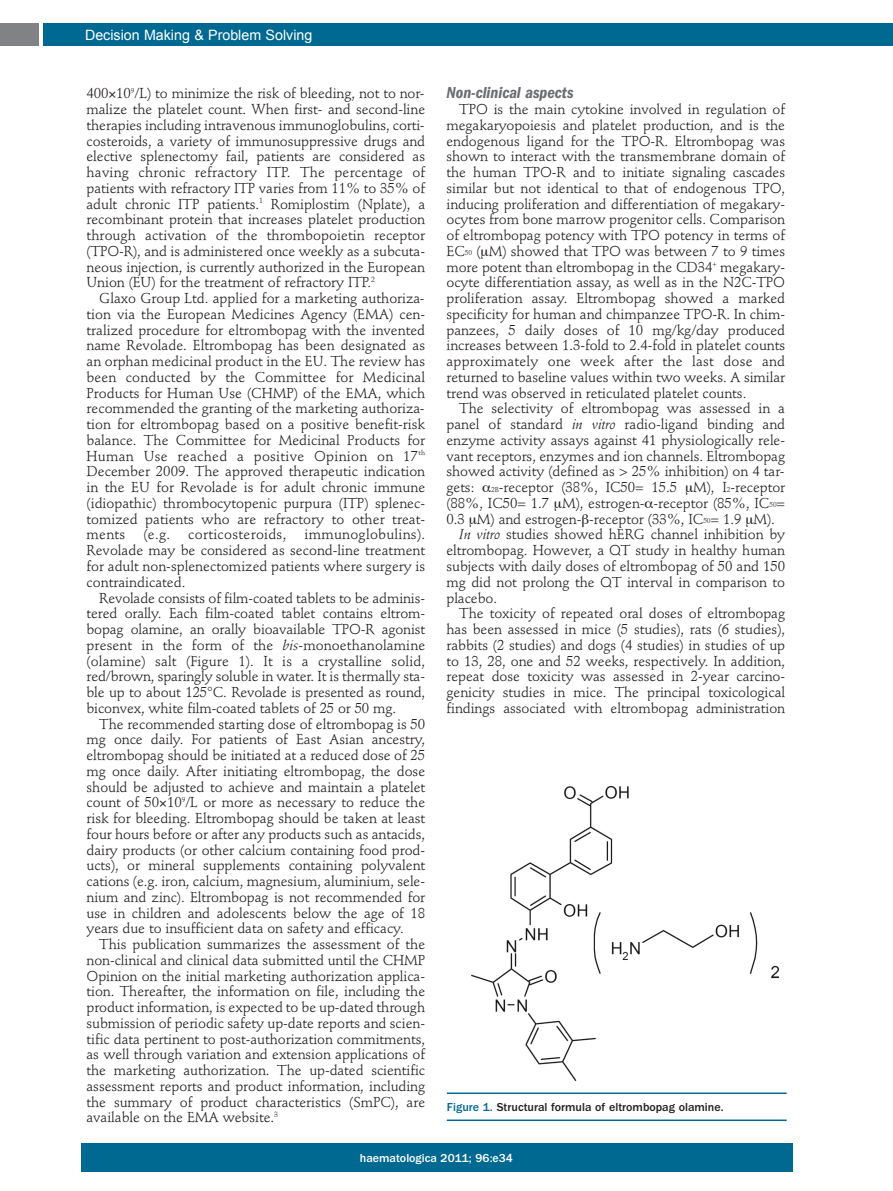
<style>
.page{position:relative;width:893px;height:1191px;background:#fff}
.page>*{position:absolute;margin:0;border:0;box-sizing:border-box;transform-origin:0 0}
.t1{font:italic 600 condensed 16.5px "Franklin Gothic";color:#6c6d70}
.t2{font:14.25px/15.8px "Stempel Schneidler";letter-spacing:-.005em;color:#231f20;text-align:justify}
.t3{font:14.25px "Arial";color:#fff}
.t4{font:14.25px "Stempel Schneidler";letter-spacing:.02em;color:#231f20}
.t5{font:500 12px "Franklin Gothic";color:#231f20}
.t6{font:500 12px "Franklin Gothic";color:#fff}
.s1{font-style:italic}
.s2{font-size:7.2px}
.s3{color:#006991}
</style>
<div class="page">
<div style="left:43px;top:23px;width:850px;height:22px;background:#006991"></div>
<div style="left:0;top:23px;width:39px;height:22px;background:#808285"></div>
<div style="left:80px;top:1143px;width:713px;height:28px;background:#006991"></div>
<img style="left:471px;top:786px;width:309px;height:295px">
<hr style="left:447px;top:1092px;width:340px;height:2px;background:#006991">
<hr style="left:447px;top:1119px;width:340px;height:2px;background:#006991">
<p class="t3" style="left:85px;top:27px;width:229px">Decision Making &amp; Problem Solving</p>
<p class="t2" style="left:87px;top:87px;width:340px">400 10<sup>9</sup>/L) to minimize the risk of bleeding, not to nor&shy;malize the platelet count. When first- and second-line therapies including intravenous immunoglobulins, corti&shy;costeroids, a variety of immunosuppressive drugs and elective splenectomy fail, patients are considered as having chronic refractory ITP. The percentage of patients with refractory ITP varies from 11% to 35% of adult chronic ITP patients.<sup>1</sup> Romiplostim (Nplate), a recombinant protein that increases platelet production through activation of the thrombopoietin receptor (TPO-R), and is administered once weekly as a subcuta&shy;neous injection, is currently authorized in the European Union (EU) for the treatment of refractory ITP.<sup>2</sup></p>
<p class="t2" style="left:87px;top:292px;width:340px;text-indent:13px">Glaxo Group Ltd. applied for a marketing authoriza&shy;tion via the European Medicines Agency (EMA) cen&shy;tralized procedure for eltrombopag with the invented name Revolade. Eltrombopag has been designated as an orphan medicinal product in the EU. The review has been conducted by the Committee for Medicinal Products for Human Use (CHMP) of the EMA, which recommended the granting of the marketing authoriza&shy;tion for eltrombopag based on a positive benefit-risk balance. The Committee for Medicinal Products for Human Use reached a positive Opinion on 17<sup>th </sup>December 2009. The approved therapeutic indication in the EU for Revolade is for adult chronic immune (idiopathic) thrombocytopenic purpura (ITP) splenec&shy;tomized patients who are refractory to other treat&shy;ments</p>
<p class="t2" style="left:87px;top:528px;width:340px;text-indent:218px">immunoglobulins).<br>Revolade may be considered as second-line treatment for adult non-splenectomized patients where surgery is contraindicated.</p>
<p class="t2" style="left:87px;top:591px;width:340px;text-indent:13px">Revolade consists of film-coated tablets to be adminis&shy;tered orally. Each film-coated tablet contains eltrom&shy;bopag olamine, an orally bioavailable TPO-R agonist present in the form of the <span class="s1">bis</span>-monoethanolamine (olamine) salt (Figure 1). It is a crystalline solid, red/brown, sparingly soluble in water. It is thermally sta&shy;ble up to about 125°C. Revolade is presented as round, biconvex, white film-coated tablets of 25 or 50 mg.</p>
<p class="t2" style="left:87px;top:717px;width:340px;text-indent:13px">The recommended starting dose of eltrombopag is 50 mg once daily. For patients of East Asian ancestry, eltrombopag should be initiated at a reduced dose of 25 mg once daily. After initiating eltrombopag, the dose should be adjusted to achieve and maintain a platelet count of 50 10<sup>9</sup>/L or more as necessary to reduce the risk for bleeding. Eltrombopag should be taken at least four hours before or after any products such as antacids, dairy products (or other calcium containing food prod&shy;ucts), or mineral supplements containing polyvalent cations (e.g. iron, calcium, magnesium, aluminium, sele&shy;nium and zinc). Eltrombopag is not recommended for use in children and adolescents below the age of 18 years due to insufficient data on safety and efficacy.</p>
<p class="t2" style="left:87px;top:937px;width:340px;text-indent:13px">This publication summarizes the assessment of the non-clinical and clinical data submitted until the CHMP Opinion on the initial marketing authorization applica&shy;tion. Thereafter, the information on file, including the product information, is expected to be up-dated through submission of periodic safety up-date reports and scien&shy;tific data pertinent to post-authorization commitments, as well through variation and extension applications of the marketing authorization. The up-dated scientific assessment reports and product information, including the summary of product characteristics (SmPC), are available on the EMA website.<sup>3</sup></p>
<p class="t2" style="left:143px;top:528px;width:28px">(e.g.</p>
<p class="t4" style="left:188px;top:529px;width:100px">corticosteroids,</p>
<p class="t1" style="left:446px;top:87px;width:128px">Non-clinical aspects</p>
<p class="t2" style="left:446px;top:103px;width:340px;text-indent:13px">TPO is the main cytokine involved in regulation of megakaryopoiesis and platelet production, and is the endogenous ligand for the TPO-R. Eltrombopag was shown to interact with the transmembrane domain of the human TPO-R and to initiate signaling cascades similar but not identical to that of endogenous TPO, inducing proliferation and differentiation of megakary&shy;ocytes from bone marrow progenitor cells. Comparison of eltrombopag potency with TPO potency in terms of EC<span class="s2">50</span> ( M) showed that TPO was between 7 to 9 times more potent than eltrombopag in the CD34<sup>+</sup> megakary&shy;ocyte differentiation assay, as well as in the N2C-TPO proliferation assay. Eltrombopag showed a marked specificity for human and chimpanzee TPO-R. In chim&shy;panzees, 5 daily doses of 10 mg/kg/day produced increases between 1.3-fold to 2.4-fold in platelet counts approximately one week after the last dose and returned to baseline values within two weeks. A similar trend was observed in reticulated platelet counts.</p>
<p class="t2" style="left:459px;top:402px;width:327px">The selectivity of eltrombopag was assessed in a</p>
<p class="t2" style="left:446px;top:418px;width:340px">panel of standard <span class="s1">in vitro</span> radio-ligand binding and</p>
<p class="t2" style="left:446px;top:433px;width:340px">enzyme activity assays against 41 physiologically rele-</p>
<p class="t2" style="left:446px;top:449px;width:340px">vant receptors, enzymes and ion channels. Eltrombopag</p>
<p class="t2" style="left:446px;top:465px;width:340px">showed activity (defined as &gt; 25% inhibition) on 4 tar-</p>
<p class="t2" style="left:446px;top:481px;width:340px">gets: <span class="s2">2B</span>-receptor (38%, IC50= 15.5 M), I<span class="s2">2</span>-receptor</p>
<p class="t2" style="left:446px;top:496px;width:340px">(88%, IC50= 1.7 M), estrogen- -receptor (85%, IC<span class="s2">50</span>=</p>
<p class="t2" style="left:446px;top:512px;width:330px">0.3 M) and estrogen- -receptor (33%, IC<span class="s2">50</span>= 1.9 M).</p>
<p class="t2" style="left:459px;top:528px;width:327px"><span class="s1">In vitro</span> studies showed hERG channel inhibition by</p>
<p class="t2" style="left:446px;top:544px;width:340px">eltrombopag. However, a QT study in healthy human</p>
<p class="t2" style="left:446px;top:559px;width:340px">subjects with daily doses of eltrombopag of 50 and 150</p>
<p class="t2" style="left:446px;top:575px;width:340px">mg did not prolong the QT interval in comparison to</p>
<p class="t2" style="left:446px;top:591px;width:52px">placebo.</p>
<p class="t2" style="left:459px;top:607px;width:327px">The toxicity of repeated oral doses of eltrombopag</p>
<p class="t2" style="left:446px;top:622px;width:340px">has been assessed in mice (5 studies), rats (6 studies),</p>
<p class="t2" style="left:446px;top:638px;width:340px">rabbits (2 studies) and dogs (4 studies) in studies of up</p>
<p class="t2" style="left:446px;top:654px;width:340px">to 13, 28, one and 52 weeks, respectively. In addition,</p>
<p class="t2" style="left:446px;top:670px;width:340px">repeat dose toxicity was assessed in 2-year carcino-</p>
<p class="t2" style="left:446px;top:685px;width:340px">genicity studies in mice. The principal toxicological</p>
<p class="t2" style="left:446px;top:701px;width:340px">findings associated with eltrombopag administration</p>
<p class="t5" style="left:447px;top:1103px;width:278px"><span class="s3">Figure 1.</span> Structural formula of eltrombopag olamine.</p>
<p class="t6" style="left:360px;top:1154px;width:155px">haematologica 2011; 96:e34</p>
</div>
